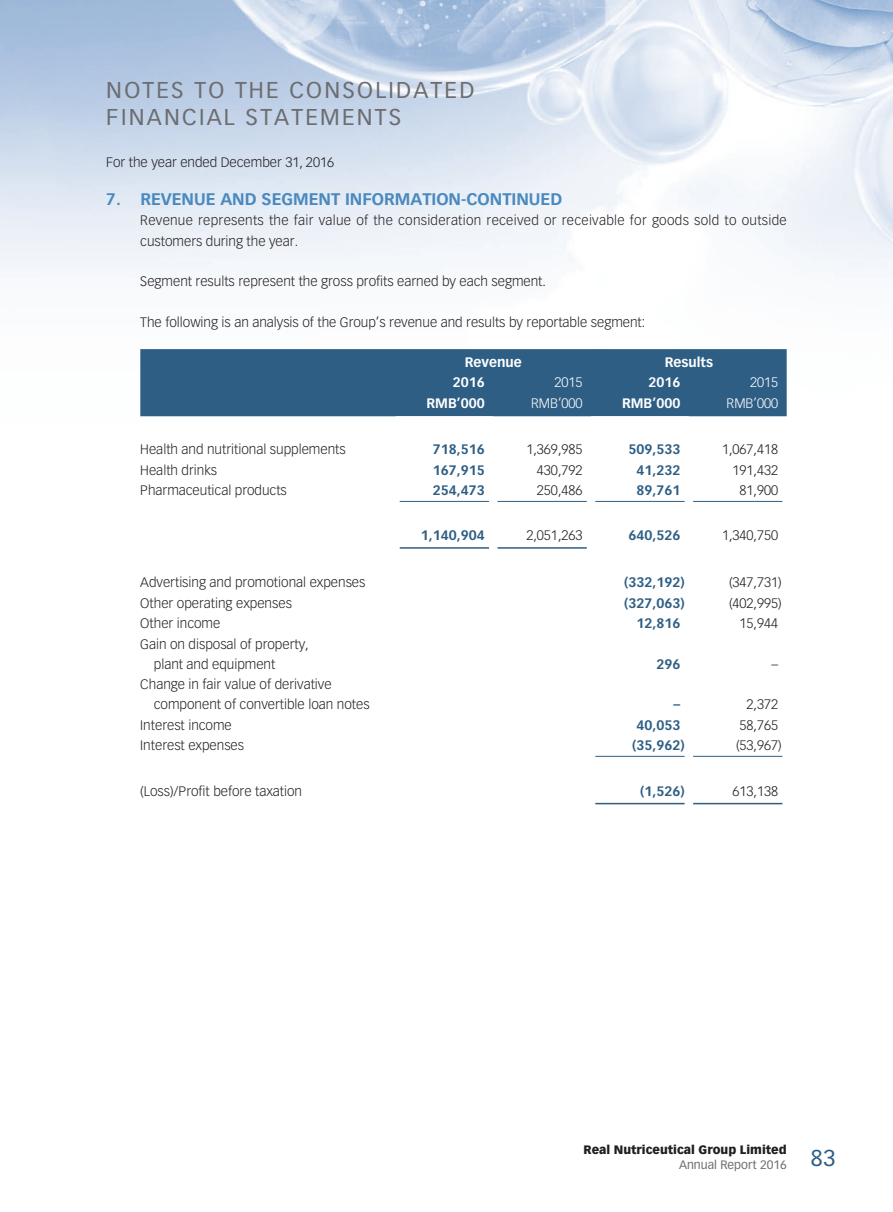
<style>
.page{position:relative;width:893px;height:1212px;background:#fff}
.page>*{position:absolute;margin:0;border:0;box-sizing:border-box;transform-origin:0 0}
.t1{font:22.5px/27px "Vectora LT Std";letter-spacing:.1em;color:#6c6d70}
.t2{font:22.5px "Vectora LT Std";color:#2e5e84}
._01_H1{font:700 16.5px "Vectora LT Std";color:#4a89be}
._50_Table_txt{font:300 13.5px "Vectora LT Std";color:#231f20}
._00_txt{font:300 13.5px "Vectora LT Std";color:#231f20}
._00_txt-2{font:300 13.5px/20.2px "Vectora LT Std";letter-spacing:.02em;color:#231f20}
._50_Table_txt-2{font:700 13.5px "Vectora LT Std";color:#2e5e84}
._50_Table_txt-3{font:700 13.5px "Vectora LT Std";color:#fff}
._50_Table_txt-4{font:300 13.5px "Vectora LT Std";color:#fff}
.t3{font:900 12px "Vectora LT Std";color:#231f20}
.t4{font:12px "Vectora LT Std";color:#6c6d70}
</style>
<div class="page">
<img style="left:0;top:0;width:893px;height:805px">
<div style="left:140px;top:349px;width:647px;height:67px;background:#2e5e84"></div>
<svg style="left:395px;top:416px;width:294px;height:388px"></svg>
<hr style="left:400px;top:501px;width:89px;height:1px;background:#2e5e84">
<hr style="left:497px;top:501px;width:90px;height:1px;background:#2e5e84">
<hr style="left:595px;top:501px;width:90px;height:1px;background:#2e5e84">
<hr style="left:693px;top:501px;width:89px;height:1px;background:#2e5e84">
<hr style="left:400px;top:547px;width:89px;height:2px;background:#2e5e84">
<hr style="left:497px;top:547px;width:90px;height:2px;background:#2e5e84">
<hr style="left:595px;top:756px;width:90px;height:1px;background:#2e5e84">
<hr style="left:693px;top:756px;width:89px;height:1px;background:#2e5e84">
<hr style="left:595px;top:803px;width:90px;height:1px;background:#2e5e84">
<hr style="left:693px;top:803px;width:89px;height:1px;background:#2e5e84">
<h1 class="t1" style="left:106px;top:77px;width:370px">NOTES TO THE CONSOLIDATED<br>FINANCIAL STATEMENTS</h1>
<p class="_00_txt" style="left:106px;top:154px;width:229px">For the year ended December 31, 2016</p>
<p class="_01_H1" style="left:106px;top:189px;width:457px">7. REVENUE AND SEGMENT INFORMATION-CONTINUED</p>
<p class="_00_txt-2" style="left:140px;top:211px;width:648px">Revenue represents the fair value of the consideration received or receivable for goods sold to outside customers during the year.</p>
<p class="_00_txt" style="left:140px;top:273px;width:407px">Segment results represent the gross profits earned by each segment.</p>
<p class="_00_txt" style="left:140px;top:314px;width:507px">The following is an analysis of the Group’s revenue and results by reportable segment:</p>
<p class="_50_Table_txt-3" style="left:465px;top:354px;width:58px">Revenue</p>
<p class="_50_Table_txt-3" style="left:665px;top:354px;width:50px">Results</p>
<p class="_50_Table_txt-3" style="left:453px;top:374px;width:33px">2016</p>
<p class="_50_Table_txt-4" style="left:554px;top:375px;width:30px">2015</p>
<p class="_50_Table_txt-3" style="left:648px;top:374px;width:33px">2016</p>
<p class="_50_Table_txt-4" style="left:750px;top:375px;width:30px">2015</p>
<p class="_50_Table_txt-3" style="left:427px;top:395px;width:60px">RMB’000</p>
<p class="_50_Table_txt-4" style="left:531px;top:395px;width:53px">RMB’000</p>
<p class="_50_Table_txt-3" style="left:622px;top:395px;width:60px">RMB’000</p>
<p class="_50_Table_txt-4" style="left:727px;top:395px;width:53px">RMB’000</p>
<p class="_50_Table_txt" style="left:140px;top:442px;width:207px">Health and nutritional supplements</p>
<p class="_50_Table_txt-2" style="left:433px;top:441px;width:53px">718,516</p>
<p class="_50_Table_txt" style="left:526px;top:442px;width:58px">1,369,985</p>
<p class="_50_Table_txt-2" style="left:628px;top:441px;width:53px">509,533</p>
<p class="_50_Table_txt" style="left:722px;top:442px;width:58px">1,067,418</p>
<p class="_50_Table_txt" style="left:140px;top:462px;width:78px">Health drinks</p>
<p class="_50_Table_txt-2" style="left:433px;top:462px;width:53px">167,915</p>
<p class="_50_Table_txt" style="left:537px;top:462px;width:47px">430,792</p>
<p class="_50_Table_txt-2" style="left:636px;top:462px;width:45px">41,232</p>
<p class="_50_Table_txt" style="left:732px;top:462px;width:47px">191,432</p>
<p class="_50_Table_txt" style="left:140px;top:482px;width:148px">Pharmaceutical products</p>
<p class="_50_Table_txt-2" style="left:433px;top:482px;width:53px">254,473</p>
<p class="_50_Table_txt" style="left:537px;top:482px;width:47px">250,486</p>
<p class="_50_Table_txt-2" style="left:636px;top:482px;width:45px">89,761</p>
<p class="_50_Table_txt" style="left:740px;top:482px;width:40px">81,900</p>
<p class="_50_Table_txt-2" style="left:421px;top:527px;width:65px">1,140,904</p>
<p class="_50_Table_txt" style="left:526px;top:527px;width:58px">2,051,263</p>
<p class="_50_Table_txt-2" style="left:628px;top:527px;width:53px">640,526</p>
<p class="_50_Table_txt" style="left:722px;top:527px;width:58px">1,340,750</p>
<p class="_50_Table_txt" style="left:140px;top:574px;width:227px">Advertising and promotional expenses</p>
<p class="_50_Table_txt-2" style="left:624px;top:574px;width:62px">(332,192)</p>
<p class="_50_Table_txt" style="left:729px;top:574px;width:54px">(347,731)</p>
<p class="_50_Table_txt" style="left:140px;top:595px;width:153px">Other operating expenses</p>
<p class="_50_Table_txt-2" style="left:624px;top:595px;width:62px">(327,063)</p>
<p class="_50_Table_txt" style="left:729px;top:595px;width:54px">(402,995)</p>
<p class="_50_Table_txt" style="left:140px;top:616px;width:82px">Other income</p>
<p class="_50_Table_txt-2" style="left:636px;top:615px;width:45px">12,816</p>
<p class="_50_Table_txt" style="left:739px;top:616px;width:40px">15,944</p>
<p class="_50_Table_txt" style="left:140px;top:636px;width:170px">Gain on disposal of property,</p>
<p class="_50_Table_txt" style="left:154px;top:656px;width:123px">plant and equipment</p>
<p class="_50_Table_txt-2" style="left:656px;top:656px;width:25px">296</p>
<p class="_50_Table_txt" style="left:771px;top:656px;width:8px">–</p>
<p class="_50_Table_txt" style="left:140px;top:676px;width:193px">Change in fair value of derivative</p>
<p class="_50_Table_txt" style="left:154px;top:697px;width:217px">component of convertible loan notes</p>
<p class="_50_Table_txt-2" style="left:674px;top:696px;width:8px">–</p>
<p class="_50_Table_txt" style="left:747px;top:697px;width:33px">2,372</p>
<p class="_50_Table_txt" style="left:140px;top:717px;width:93px">Interest income</p>
<p class="_50_Table_txt-2" style="left:636px;top:717px;width:45px">40,053</p>
<p class="_50_Table_txt" style="left:739px;top:717px;width:40px">58,765</p>
<p class="_50_Table_txt" style="left:140px;top:737px;width:105px">Interest expenses</p>
<p class="_50_Table_txt-2" style="left:632px;top:737px;width:54px">(35,962)</p>
<p class="_50_Table_txt" style="left:736px;top:737px;width:47px">(53,967)</p>
<p class="_50_Table_txt" style="left:140px;top:783px;width:163px">(Loss)/Profit before taxation</p>
<p class="_50_Table_txt-2" style="left:640px;top:783px;width:46px">(1,526)</p>
<p class="_50_Table_txt" style="left:732px;top:783px;width:47px">613,138</p>
<p class="t3" style="left:583px;top:1142px;width:205px">Real Nutriceutical Group Limited</p>
<p class="t4" style="left:679px;top:1157px;width:109px">Annual Report 2016</p>
<h1 class="t2" style="left:811px;top:1145px;width:27px">83</h1>
</div>
